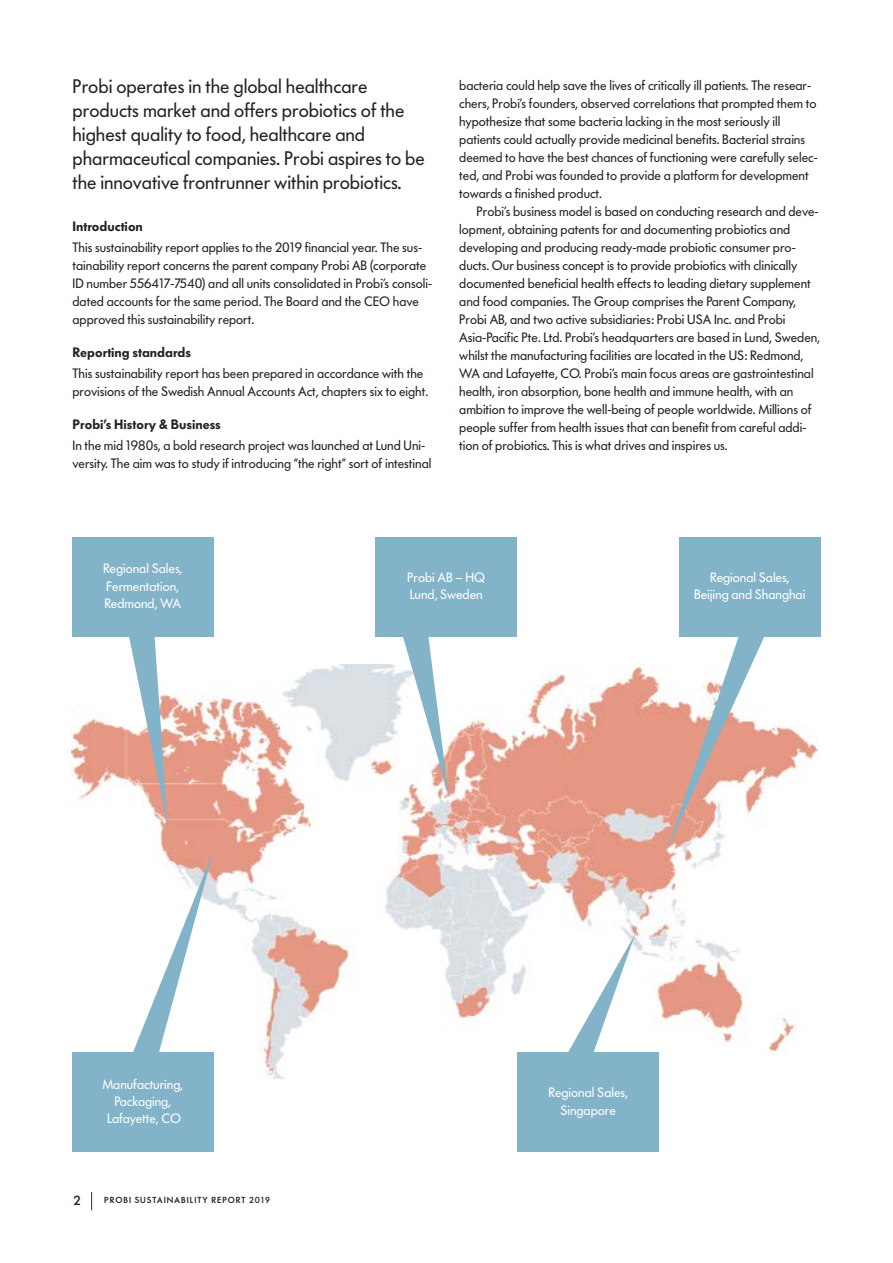
<style>
.page{position:relative;width:893px;height:1263px;background:#fff}
.page>*{position:absolute;margin:0;border:0;box-sizing:border-box;transform-origin:0 0}
.t1{font:19.5px/24px "Futura BQ";color:#26221d}
.t2{font:13.5px/18px "Futura BQ";color:#26221d}
.t3{font:13.5px/17.2px "Futura BQ";color:#fff;text-align:center}
.t4{font:600 13.5px "Futura BQ";color:#26221d}
.t5{font:500 13.2px "Futura BQ";color:#26221d}
.t6{font:500 8.7px "Futura BQ";letter-spacing:.11em;color:#26221d}
</style>
<div class="page">
<svg style="left:91px;top:1192px;width:1px;height:18px"></svg>
<img style="left:72px;top:664px;width:749px;height:416px">
<div style="left:72px;top:537px;width:142px;height:100px;background:#83b3c8"></div>
<div style="left:375px;top:537px;width:142px;height:100px;background:#83b3c8"></div>
<div style="left:679px;top:537px;width:142px;height:100px;background:#83b3c8"></div>
<div style="left:517px;top:1052px;width:142px;height:100px;background:#83b3c8"></div>
<div style="left:72px;top:1052px;width:142px;height:100px;background:#83b3c8"></div>
<svg style="left:128px;top:637px;width:40px;height:188px"></svg>
<svg style="left:131px;top:850px;width:83px;height:202px"></svg>
<svg style="left:401px;top:637px;width:48px;height:158px"></svg>
<svg style="left:565px;top:934px;width:70px;height:118px"></svg>
<svg style="left:667px;top:637px;width:101px;height:213px"></svg>
<h1 class="t1" style="left:73px;top:74px;width:354px">Probi operates in the global healthcare products market and offers probiotics of the highest quality to food, healthcare and pharmaceutical companies. Probi aspires to be the innovative frontrunner within probiotics.</h1>
<p class="t4" style="left:73px;top:218px;width:72px">Introduction</p>
<p class="t2" style="left:73px;top:238px;width:361px">This sustainability report applies to the 2019 financial year. The sus&shy;tainability report concerns the parent company Probi AB (corporate ID number 556417-7540) and all units consolidated in Probi’s consoli&shy;dated accounts for the same period. The Board and the CEO have approved this sustainability report.</p>
<p class="t4" style="left:73px;top:343px;width:120px">Reporting standards</p>
<p class="t2" style="left:73px;top:364px;width:357px">This sustainability report has been prepared in accordance with the provisions of the Swedish Annual Accounts Act, chapters six to eight.</p>
<p class="t4" style="left:73px;top:415px;width:150px">Probi’s History &amp; Business</p>
<p class="t2" style="left:73px;top:436px;width:360px">In the mid 1980s, a bold research project was launched at Lund Uni&shy;versity. The aim was to study if introducing “the right” sort of intestinal</p>
<p class="t2" style="left:459px;top:76px;width:360px">bacteria could help save the lives of critically ill patients. The resear&shy;chers, Probi’s founders, observed correlations that prompted them to hypothesize that some bacteria lacking in the most seriously ill patients could actually provide medicinal benefits. Bacterial strains deemed to have the best chances of functioning were carefully selec&shy;ted, and Probi was founded to provide a platform for development towards a finished product.</p>
<p class="t2" style="left:459px;top:202px;width:362px;text-indent:17px">Probi’s business model is based on conducting research and deve&shy;lopment, obtaining patents for and documenting probiotics and developing and producing ready-made probiotic consumer pro&shy;ducts. Our business concept is to provide probiotics with clinically documented beneficial health effects to leading dietary supplement and food companies. The Group comprises the Parent Company, Probi AB, and two active subsidiaries: Probi USA Inc. and Probi Asia-Pacific Pte. Ltd. Probi’s headquarters are based in Lund, Sweden, whilst the manufacturing facilities are located in the US: Redmond, WA and Lafayette, CO. Probi’s main focus areas are gastrointestinal health, iron absorption, bone health and immune health, with an ambition to improve the well-being of people worldwide. Millions of people suffer from health issues that can benefit from careful addi&shy;tion of probiotics. This is what drives and inspires us.</p>
<p class="t3" style="left:103px;top:560px;width:81px;text-align:left">Regional Sales,<br>Fermentation,<br>Redmond, WA</p>
<p class="t3" style="left:407px;top:569px;width:80px;text-align:left">Probi AB – HQ<br>Lund, Sweden</p>
<p class="t3" style="left:694px;top:569px;width:113px">Regional Sales,<br>Beijing and Shanghai</p>
<p class="t3" style="left:102px;top:1075px;width:82px">Manufacturing,<br>Packaging,<br>Lafayette, CO</p>
<p class="t5" style="left:73px;top:1191px;width:9px">2</p>
<p class="t6" style="left:104px;top:1195px;width:168px">PROBI SUSTAINABILITY REPORT 2019</p>
<p class="t3" style="left:548px;top:1084px;width:81px">Regional Sales,<br>Singapore</p>
</div>
